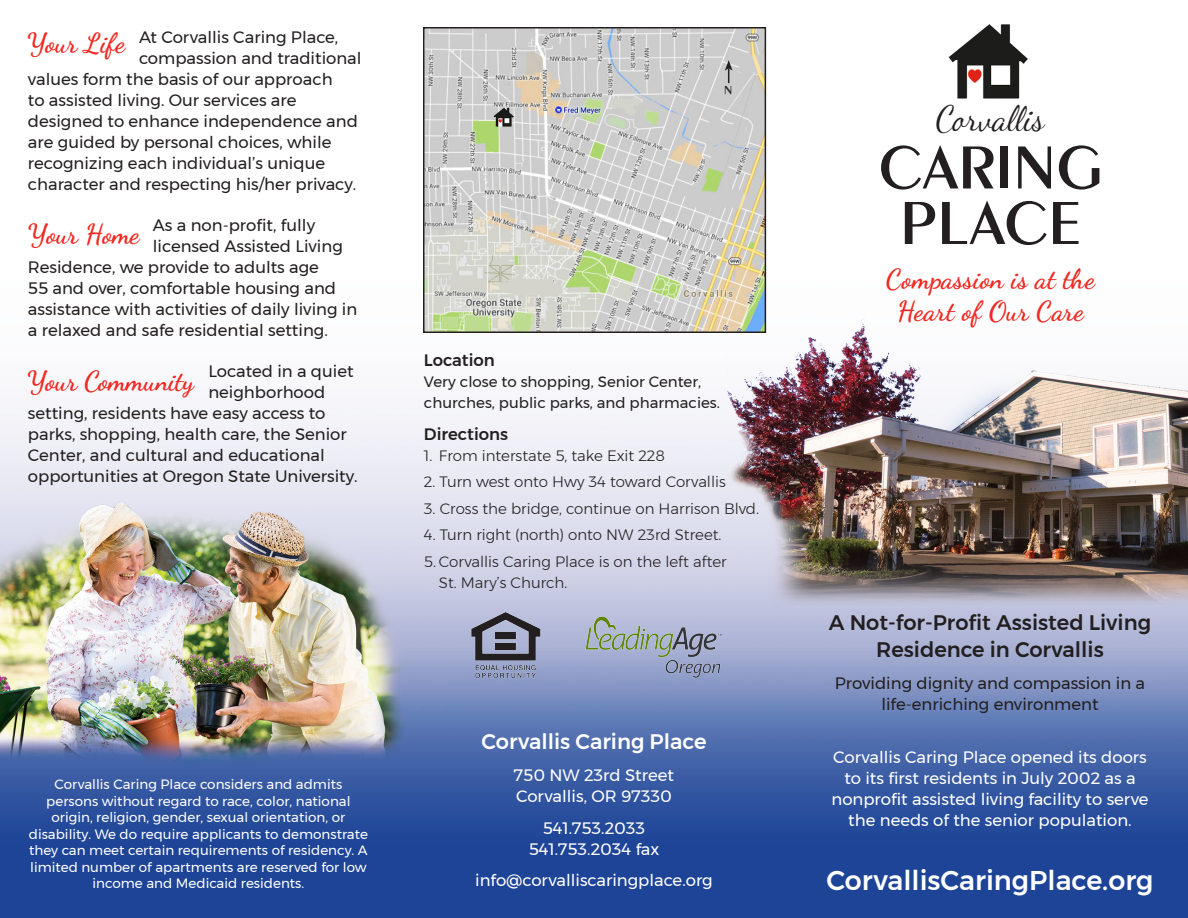
<style>
.page{position:relative;width:1188px;height:918px;background:#fff}
.page>*{position:absolute;margin:0;border:0;box-sizing:border-box;transform-origin:0 0}
.t1{font:500 63px "Peinaud";letter-spacing:.05em;color:#231f20}
.t2{font:34.5px "Dancing Script";color:#231f20}
.body{font:700 27px "Dancing Script";color:#ee2a23}
.body-2{font:500 27px "Montserrat";color:#fff}
.body-3{font:500 21px/27px "Montserrat";color:#231f20;text-align:center}
.body-4{font:500 21px "Montserrat";color:#fff}
.body-5{font:16.5px/21px "Montserrat";color:#231f20;text-align:center}
.body-6{font:16.5px/21px "Montserrat";color:#fff;text-align:center}
.body-7{font:500 16.5px "Montserrat";color:#231f20}
.hanging{font:300 15px/21px "Montserrat";color:#231f20}
.body-8{font:15px/21px "Montserrat";color:#231f20}
.body-9{font:13.5px/16.5px "Montserrat";color:#fff;text-align:center}
.t3{font:500 12px "Peinaud";color:#231f20}
</style>
<div class="page">
<img style="left:0;top:27px;width:1188px;height:891px">
<img style="left:426px;top:30px;width:337px;height:300px">
<div style="left:423px;top:27px;width:343px;height:306px;border:2px solid #231f20"></div>
<svg style="left:725px;top:60px;width:8px;height:23px"></svg>
<img style="left:949px;top:24px;width:82px;height:78px">
<img style="left:470px;top:610px;width:72px;height:72px">
<img style="left:583px;top:614px;width:141px;height:64px">
<p class="body-5" style="left:139px;top:26px;width:201px">At Corvallis Caring Place,</p>
<p class="body-5" style="left:139px;top:47px;width:224px">compassion and traditional</p>
<p class="body-5" style="left:28px;top:68px;width:306px">values form the basis of our approach</p>
<p class="body-5" style="left:28px;top:89px;width:270px">to assisted living. Our services are</p>
<p class="body-5" style="left:28px;top:110px;width:332px">designed to enhance independence and</p>
<p class="body-5" style="left:28px;top:131px;width:305px">are guided by personal choices, while</p>
<p class="body-5" style="left:28px;top:152px;width:299px">recognizing each individual’s unique</p>
<p class="body-5" style="left:28px;top:173px;width:330px">character and respecting his/her privacy.</p>
<p class="body-5" style="left:153px;top:215px;width:164px">As a non-profit, fully</p>
<p class="body-5" style="left:153px;top:236px;width:191px">licensed Assisted Living</p>
<p class="body-5" style="left:28px;top:257px;width:293px">Residence, we provide to adults age</p>
<p class="body-5" style="left:28px;top:278px;width:310px">55 and over, comfortable housing and</p>
<p class="body-5" style="left:28px;top:299px;width:331px">assistance with activities of daily living in</p>
<p class="body-5" style="left:28px;top:320px;width:301px">a relaxed and safe residential setting.</p>
<p class="body-5" style="left:208px;top:361px;width:147px">Located in a quiet</p>
<p class="body-5" style="left:208px;top:382px;width:119px">neighborhood</p>
<p class="body-5" style="left:28px;top:403px;width:299px">setting, residents have easy access to</p>
<p class="body-5" style="left:28px;top:424px;width:320px">parks, shopping, health care, the Senior</p>
<p class="body-5" style="left:28px;top:445px;width:298px">Center, and cultural and educational</p>
<p class="body-5" style="left:28px;top:466px;width:331px">opportunities at Oregon State University.</p>
<p class="body" style="left:27px;top:22px;width:100px">Your Life</p>
<p class="body" style="left:28px;top:214px;width:113px">Your Home</p>
<p class="body" style="left:27px;top:360px;width:168px">Your Community</p>
<p class="t3" style="left:724px;top:83px;width:9px">N</p>
<p class="body-7" style="left:424px;top:347px;width:73px">Location</p>
<p class="body-8" style="left:424px;top:371px;width:297px">Very close to shopping, Senior Center, churches, public parks, and pharmacies.</p>
<p class="body-7" style="left:424px;top:421px;width:86px">Directions</p>
<p class="hanging" style="left:424px;top:445px;width:243px">1. From interstate 5, take Exit 228</p>
<p class="hanging" style="left:424px;top:471px;width:303px">2. Turn west onto Hwy 34 toward Corvallis</p>
<p class="hanging" style="left:424px;top:498px;width:337px">3. Cross the bridge, continue on Harrison Blvd.</p>
<p class="hanging" style="left:424px;top:524px;width:299px">4. Turn right (north) onto NW 23rd Street.</p>
<p class="hanging" style="left:439px;top:550px;width:289px;text-indent:-15px">5. Corvallis Caring Place is on the left after<br>St. Mary’s Church.</p>
<p class="body-9" style="left:29px;top:776px;width:341px">Corvallis Caring Place considers and admits persons without regard to race, color, national origin, religion, gender, sexual orientation, or disability. We do require applicants to demonstrate they can meet certain requirements of residency. A limited number of apartments are reserved for low income and Medicaid residents.</p>
<p class="body-4" style="left:482px;top:725px;width:226px">Corvallis Caring Place</p>
<p class="body-6" style="left:514px;top:764px;width:162px">750 NW 23rd Street</p>
<p class="body-6" style="left:516px;top:785px;width:157px">Corvallis, OR 97330</p>
<p class="body-6" style="left:543px;top:817px;width:104px">541.753.2033</p>
<p class="body-6" style="left:529px;top:838px;width:132px">541.753.2034 fax</p>
<p class="body-6" style="left:475px;top:870px;width:239px">info@corvalliscaringplace.org</p>
<p class="t2" style="left:936px;top:92px;width:110px">Corvallis</p>
<p class="t1" style="left:879px;top:129px;width:224px">CARING</p>
<p class="t1" style="left:902px;top:184px;width:179px">PLACE</p>
<p class="body" style="left:886px;top:258px;width:210px">Compassion is at the</p>
<p class="body" style="left:897px;top:290px;width:188px">Heart of Our Care</p>
<p class="body-3" style="left:829px;top:609px;width:324px">A Not-for-Profit Assisted Living<br>Residence in Corvallis</p>
<p class="body-5" style="left:835px;top:672px;width:312px">Providing dignity and compassion in a life-enriching environment</p>
<p class="body-6" style="left:831px;top:746px;width:319px">Corvallis Caring Place opened its doors to its first residents in July 2002 as a nonprofit assisted living facility to serve the needs of the senior population.</p>
<p class="body-2" style="left:826px;top:859px;width:329px">CorvallisCaringPlace.org</p>
</div>
